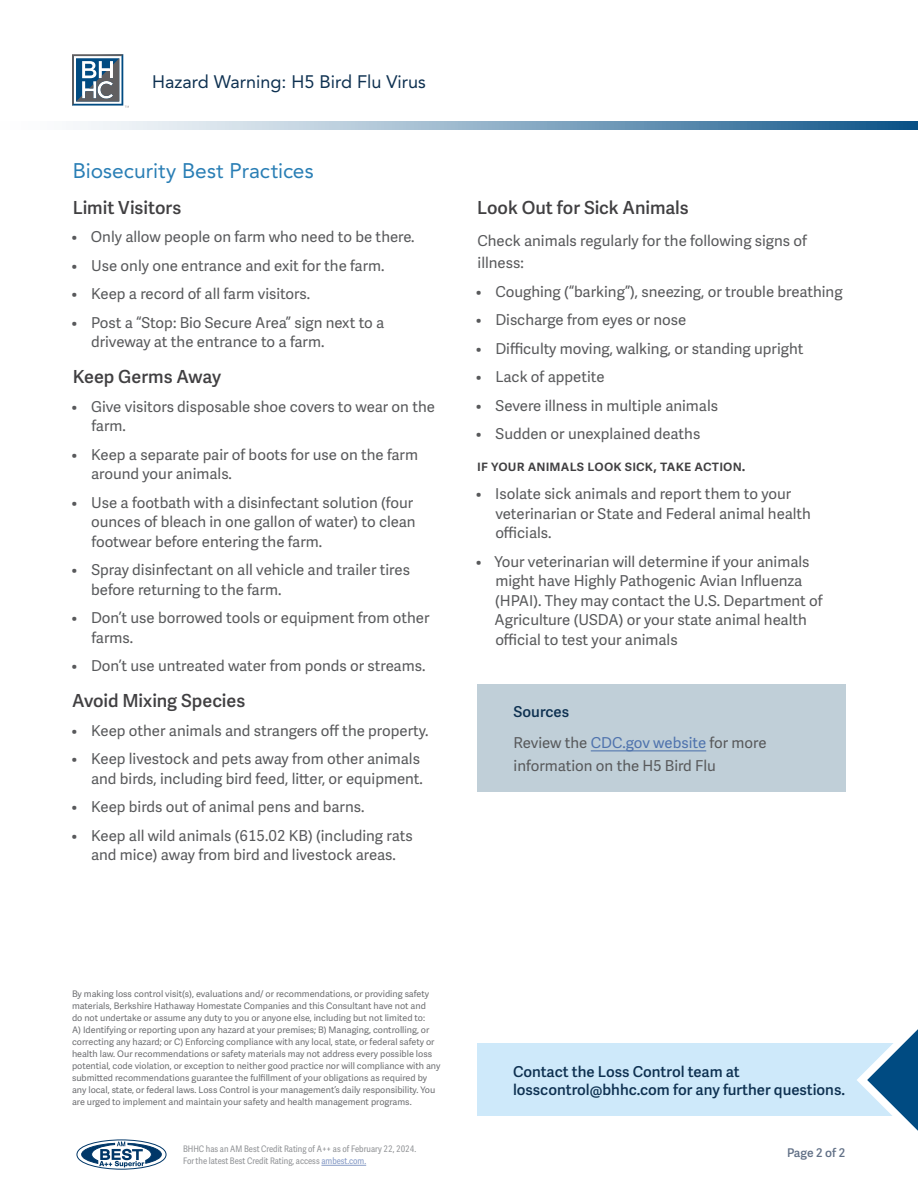
<style>
.page{position:relative;width:918px;height:1188px;background:#fff}
.page>*{position:absolute;margin:0;border:0;box-sizing:border-box;transform-origin:0 0}
.t1{font:21px "Avenir LT Std";color:#297eb5}
.t2{font:600 18px "Adelle Sans";letter-spacing:-.005em;color:#414042}
.t3{font:18px "Avenir LT Std";color:#0e3151}
.t4{font:15px/19.5px "Adelle Sans";color:#58595b}
.t5{font:600 15px/18px "Adelle Sans";color:#0e3151}
.t6{font:600 15px "Adelle Sans";letter-spacing:.01em;color:#414042}
.t7{font:600 12px "Adelle Sans";color:#617086}
.t8{font:9px/12px "Adelle Sans";color:#6d6e71}
.t9{font:9px/12px "Adelle Sans Cnd";color:#939598}
.s1{font-weight:600;color:#0e3151}
.s2{color:#4f73ad}
.s3{color:#879bc6}
</style>
<div class="page">
<svg style="left:80px;top:122px;width:838px;height:8px;background:#8bacc5"></svg>
<div style="left:477px;top:1044px;width:441px;height:72px;background:#cee9fa"></div>
<div style="left:477px;top:684px;width:369px;height:108px;background:#c0cfd8"></div>
<hr style="left:591px;top:750px;width:115px;height:1px;background:#4f73ad">
<svg style="left:77px;top:1140px;width:89px;height:29px"></svg>
<div style="left:77px;top:1140px;width:89px;height:30px;border:1px solid #003768;border-radius:50%"></div>
<svg style="left:81px;top:1142px;width:81px;height:25px"></svg>
<hr style="left:321px;top:1165px;width:45px;height:1px;background:#879bc6">
<svg style="left:72px;top:54px;width:57px;height:54px"></svg>
<svg style="left:851px;top:1029px;width:67px;height:102px"></svg>
<p class="t3" style="left:152px;top:71px;width:275px">Hazard Warning: H5 Bird Flu Virus</p>
<h1 class="t1" style="left:73px;top:158px;width:242px">Biosecurity Best Practices</h1>
<p class="t2" style="left:73px;top:197px;width:110px">Limit Visitors</p>
<p class="t4" style="left:71px;top:228px;width:345px">• Only allow people on farm who need to be there.</p>
<p class="t4" style="left:71px;top:256px;width:315px">• Use only one entrance and exit for the farm.</p>
<p class="t4" style="left:71px;top:285px;width:240px">• Keep a record of all farm visitors.</p>
<p class="t4" style="left:91px;top:313px;width:295px;text-indent:-20px">• Post a “Stop: Bio Secure Area” sign next to a driveway at the entrance to a farm.</p>
<p class="t2" style="left:73px;top:367px;width:150px">Keep Germs Away</p>
<p class="t4" style="left:91px;top:397px;width:345px;text-indent:-20px">• Give visitors disposable shoe covers to wear on the farm.</p>
<p class="t4" style="left:91px;top:445px;width:329px;text-indent:-20px">• Keep a separate pair of boots for use on the farm around your animals.</p>
<p class="t4" style="left:91px;top:493px;width:326px;text-indent:-20px">• Use a footbath with a disinfectant solution (four ounces of bleach in one gallon of water) to clean footwear before entering the farm.</p>
<p class="t4" style="left:91px;top:561px;width:320px;text-indent:-20px">• Spray disinfectant on all vehicle and trailer tires before returning to the farm.</p>
<p class="t4" style="left:91px;top:609px;width:340px;text-indent:-20px">• Don’t use borrowed tools or equipment from other farms.</p>
<p class="t4" style="left:71px;top:657px;width:356px">• Don’t use untreated water from ponds or streams.</p>
<p class="t2" style="left:72px;top:691px;width:175px">Avoid Mixing Species</p>
<p class="t4" style="left:71px;top:721px;width:359px">• Keep other animals and strangers off the property.</p>
<p class="t4" style="left:71px;top:750px;width:353px;text-align:right">• Keep livestock and pets away from other animals and birds, including bird feed, litter, or equipment.</p>
<p class="t4" style="left:71px;top:798px;width:295px">• Keep birds out of animal pens and barns.</p>
<p class="t4" style="left:71px;top:826px;width:343px;text-align:center">• Keep all wild animals (615.02 KB) (including rats and mice) away from bird and livestock areas.</p>
<p class="t2" style="left:477px;top:197px;width:213px">Look Out for Sick Animals</p>
<p class="t4" style="left:477px;top:230px;width:331px;line-height:22.5px">Check animals regularly for the following signs of illness:</p>
<p class="t4" style="left:476px;top:282px;width:368px">• Coughing (“barking”), sneezing, or trouble breathing</p>
<p class="t4" style="left:476px;top:311px;width:212px">• Discharge from eyes or nose</p>
<p class="t4" style="left:476px;top:339px;width:329px">• Difficulty moving, walking, or standing upright</p>
<p class="t4" style="left:476px;top:368px;width:130px">• Lack of appetite</p>
<p class="t4" style="left:476px;top:396px;width:244px">• Severe illness in multiple animals</p>
<p class="t4" style="left:476px;top:425px;width:226px">• Sudden or unexplained deaths</p>
<p class="t6" style="left:477px;top:457px;width:270px">if your animals look sick, take action.</p>
<p class="t4" style="left:495px;top:485px;width:317px;text-indent:-20px">• Isolate sick animals and report them to your veterinarian or State and Federal animal health officials.</p>
<p class="t4" style="left:495px;top:552px;width:330px;text-indent:-19px">• Your veterinarian will determine if your animals might have Highly Pathogenic Avian Influenza (HPAI). They may contact the U.S. Department of Agriculture (USDA) or your state animal health official to test your animals</p>
<p class="t4" style="left:513px;top:696px;width:255px;line-height:31.5px"><span class="s1">Sources<br></span>Review the <span class="s2">CDC.gov website</span> for more</p>
<p class="t4" style="left:514px;top:756px;width:204px">information on the H5 Bird Flu</p>
<p class="t8" style="left:72px;top:988px;width:370px">By making loss control visit(s), evaluations and/ or recommendations, or providing safety materials, Berkshire Hathaway Homestate Companies and this Consultant have not and<br>do not undertake or assume any duty to you or anyone else, including but not limited to:<br>A) Identifying or reporting upon any hazard at your premises; B) Managing, controlling, or correcting any hazard; or C) Enforcing compliance with any local, state, or federal safety or health law. Our recommendations or safety materials may not address every possible loss potential, code violation, or exception to neither good practice nor will compliance with any submitted recommendations guarantee the fulfillment of your obligations as required by any local, state, or federal laws. Loss Control is your management’s daily responsibility. You are urged to implement and maintain your safety and health management programs.</p>
<p class="t9" style="left:183px;top:1143px;width:235px">BHHC has an AM Best Credit Rating of A++ as of February 22, 2024.<br>For the latest Best Credit Rating, access <span class="s3">ambest.com.</span></p>
<p class="t5" style="left:513px;top:1063px;width:334px">Contact the Loss Control team at losscontrol@bhhc.com for any further questions.</p>
<p class="t7" style="left:787px;top:1145px;width:60px">Page 2 of 2</p>
</div>
